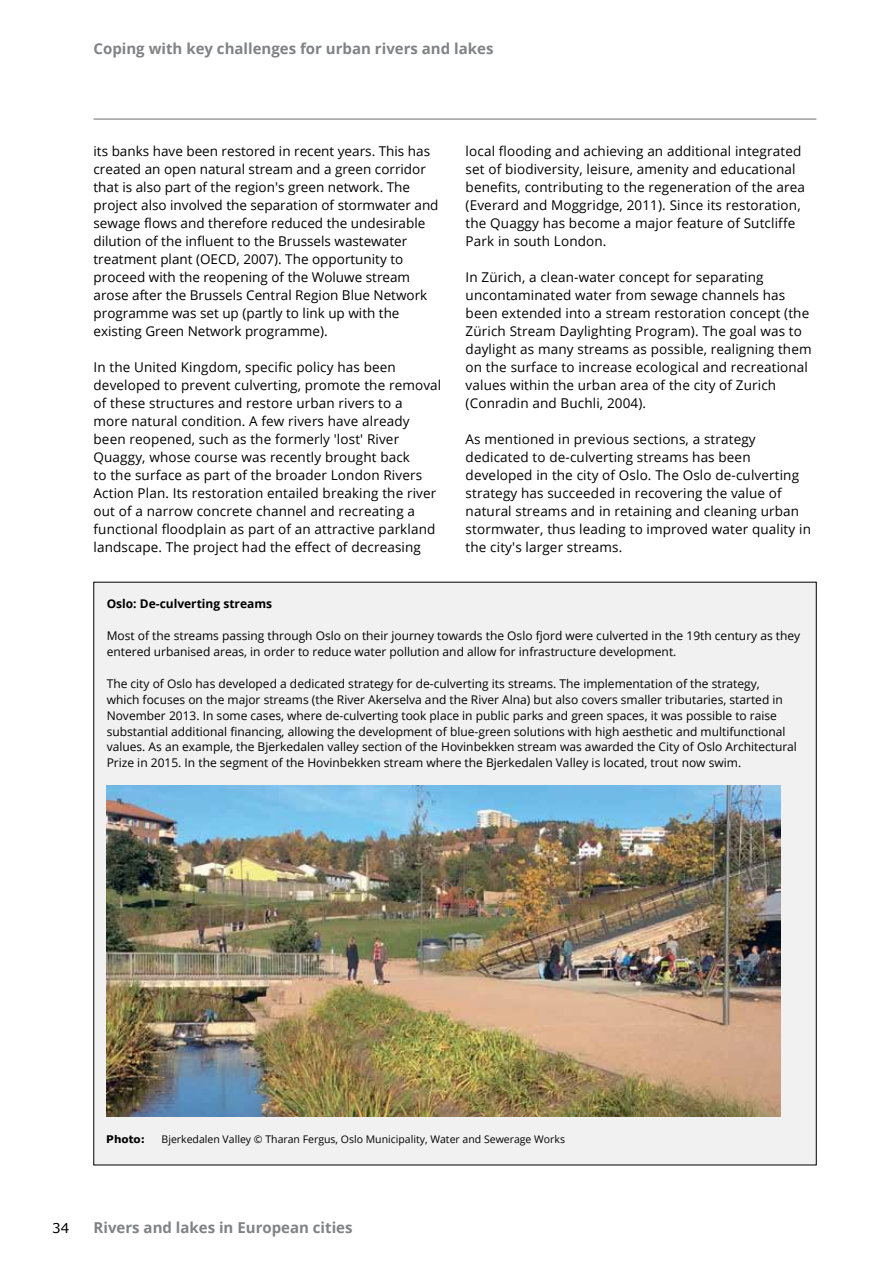
<style>
.page{position:relative;width:893px;height:1263px;background:#fff}
.page>*{position:absolute;margin:0;border:0;box-sizing:border-box;transform-origin:0 0}
.t1{font:700 15px "Open Sans";color:#808285}
.t2{font:13.5px/18px "Open Sans";letter-spacing:.01em;color:#000}
.t3{font:13.5px "Verdana";color:#000}
.t4{font:12px/15.8px "Open Sans";color:#000}
.t5{font:700 12px "Open Sans";color:#000}
.t6{font:10.5px "Open Sans";color:#000}
.t7{font:700 10.5px "Verdana";color:#000}
</style>
<div class="page">
<hr style="left:94px;top:119px;width:722px;height:1px;background:#6d6e71">
<div style="left:94px;top:582px;width:722px;height:583px;background:#f1f1f2"></div>
<img style="left:106px;top:785px;width:674px;height:331px">
<p class="t1" style="left:94px;top:38px;width:401px">Coping with key challenges for urban rivers and lakes</p>
<p class="t2" style="left:94px;top:142px;width:346px">its banks have been restored in recent years. This has created an open natural stream and a green corridor that is also part of the region's green network. The project also involved the separation of stormwater and sewage flows and therefore reduced the undesirable dilution of the influent to the Brussels wastewater treatment plant (OECD, 2007). The opportunity to proceed with the reopening of the Woluwe stream arose after the Brussels Central Region Blue Network programme was set up (partly to link up with the existing Green Network programme).</p>
<p class="t2" style="left:94px;top:357px;width:349px">In the United Kingdom, specific policy has been developed to prevent culverting, promote the removal of these structures and restore urban rivers to a<br>more natural condition. A few rivers have already been reopened, such as the formerly 'lost' River Quaggy, whose course was recently brought back<br>to the surface as part of the broader London Rivers Action Plan. Its restoration entailed breaking the river out of a narrow concrete channel and recreating a functional floodplain as part of an attractive parkland landscape. The project had the effect of decreasing</p>
<p class="t2" style="left:466px;top:141px;width:341px">local flooding and achieving an additional integrated set of biodiversity, leisure, amenity and educational benefits, contributing to the regeneration of the area (Everard and Moggridge, 2011). Since its restoration, the Quaggy has become a major feature of Sutcliffe Park in south London.</p>
<p class="t2" style="left:466px;top:267px;width:347px">In Zürich, a clean-water concept for separating uncontaminated water from sewage channels has been extended into a stream restoration concept (the Zürich Stream Daylighting Program). The goal was to daylight as many streams as possible, realigning them on the surface to increase ecological and recreational values within the urban area of the city of Zurich (Conradin and Buchli, 2004).</p>
<p class="t2" style="left:466px;top:429px;width:347px">As mentioned in previous sections, a strategy dedicated to de-culverting streams has been developed in the city of Oslo. The Oslo de-culverting strategy has succeeded in recovering the value of natural streams and in retaining and cleaning urban stormwater, thus leading to improved water quality in the city's larger streams.</p>
<p class="t5" style="left:107px;top:595px;width:167px">Oslo: De-culverting streams</p>
<p class="t4" style="left:107px;top:628px;width:695px">Most of the streams passing through Oslo on their journey towards the Oslo fjord were culverted in the 19th century as they entered urbanised areas, in order to reduce water pollution and allow for infrastructure development.</p>
<p class="t4" style="left:107px;top:676px;width:692px">The city of Oslo has developed a dedicated strategy for de-culverting its streams. The implementation of the strategy,<br>which focuses on the major streams (the River Akerselva and the River Alna) but also covers smaller tributaries, started in November 2013. In some cases, where de-culverting took place in public parks and green spaces, it was possible to raise substantial additional financing, allowing the development of blue-green solutions with high aesthetic and multifunctional values. As an example, the Bjerkedalen valley section of the Hovinbekken stream was awarded the City of Oslo Architectural Prize in 2015. In the segment of the Hovinbekken stream where the Bjerkedalen Valley is located, trout now swim.</p>
<p class="t7" style="left:106px;top:1132px;width:40px">Photo:</p>
<p class="t6" style="left:162px;top:1132px;width:405px">Bjerkedalen Valley © Tharan Fergus, Oslo Municipality, Water and Sewerage Works</p>
<p class="t3" style="left:52px;top:1219px;width:19px">34</p>
<p class="t1" style="left:94px;top:1217px;width:261px">Rivers and lakes in European cities</p>
</div>
